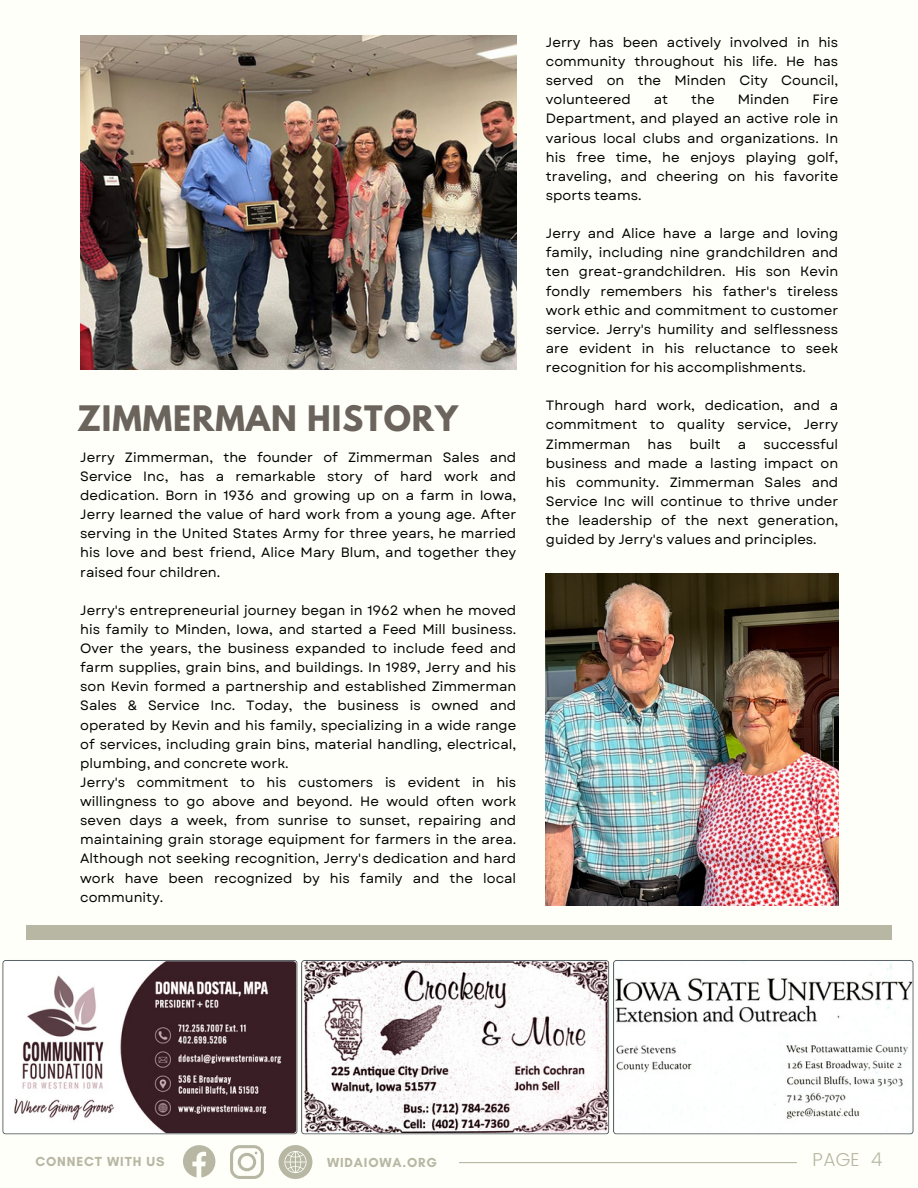
<style>
.page{position:relative;width:918px;height:1188px;background:#fffff9}
.page>*{position:absolute;margin:0;border:0;box-sizing:border-box;transform-origin:0 0}
.t1{font:700 31.2px "League Spartan";letter-spacing:.03em;color:#6a645d}
.t2{font:300 18.75px "Poppins";color:#b7b7a4}
.t3{font:13.5px/19.2px "Garet";color:#000;text-align:justify}
.t4{font:700 13.35px "Glacial Indifference";letter-spacing:.065em;color:#b7b7a4}
</style>
<div class="page">
<img style="left:80px;top:35px;width:437px;height:334px">
<img style="left:546px;top:573px;width:292px;height:332px">
<svg style="left:2px;top:960px;width:296px;height:174px"></svg>
<svg style="left:613px;top:960px;width:300px;height:174px"></svg>
<svg style="left:301px;top:960px;width:308px;height:174px"></svg>
<div style="left:26px;top:926px;width:866px;height:14px;background:#b7b7a4"></div>
<hr style="left:459px;top:1162px;width:338px;height:1px;background:#b7b7a4">
<svg style="left:183px;top:1145px;width:32px;height:32px"></svg>
<svg style="left:230px;top:1145px;width:34px;height:34px"></svg>
<svg style="left:279px;top:1145px;width:33px;height:34px"></svg>
<h4 class="t1" style="left:77px;top:403px;width:382px">ZIMMERMAN HISTORY</h4>
<h4 class="t3" style="left:80px;top:448px;width:438px">Jerry Zimmerman, the founder of Zimmerman Sales and Service Inc, has a remarkable story of hard work and dedication. Born in 1936 and growing up on a farm in Iowa, Jerry learned the value of hard work from a young age. After serving in the United States Army for three years, he married his love and best friend, Alice Mary Blum, and together they raised four children.</h4>
<h4 class="t3" style="left:80px;top:601px;width:438px;text-align:left">Jerry's entrepreneurial journey began in 1962 when he moved his family to Minden, Iowa, and started a Feed Mill business.<br>Over the years, the business expanded to include feed and farm supplies, grain bins, and buildings. In 1989, Jerry and his son Kevin formed a partnership and established Zimmerman Sales &amp; Service Inc. Today, the business is owned and operated by Kevin and his family, specializing in a wide range of services, including grain bins, material handling, electrical, plumbing, and concrete work.<br>Jerry's commitment to his customers is evident in his willingness to go above and beyond. He would often work seven days a week, from sunrise to sunset, repairing and maintaining grain storage equipment for farmers in the area.<br>Although not seeking recognition, Jerry's dedication and hard work have been recognized by his family and the local community.</h4>
<p class="t3" style="left:546px;top:33px;width:294px">Jerry has been actively involved in his community throughout his life. He has served on the Minden City Council, volunteered</p>
<p class="t3" style="left:654px;top:90px;width:16px">at</p>
<p class="t3" style="left:691px;top:90px;width:25px">the</p>
<p class="t3" style="left:738px;top:90px;width:53px">Minden</p>
<p class="t3" style="left:546px;top:90px;width:294px;text-indent:267px">Fire Department, and played an active role in various local clubs and organizations. In his free time, he enjoys playing golf, traveling, and cheering on his favorite sports teams.</p>
<p class="t3" style="left:546px;top:224px;width:294px">Jerry and Alice have a large and loving family, including nine grandchildren and ten great-grandchildren. His son Kevin fondly remembers his father's tireless work ethic and commitment to customer service. Jerry's humility and selflessness are evident in his reluctance to seek recognition for his accomplishments.</p>
<p class="t3" style="left:546px;top:396px;width:294px">Through hard work, dedication, and a commitment to quality service, Jerry Zimmerman</p>
<p class="t3" style="left:546px;top:434px;width:294px;text-indent:218px">successful business and made a lasting impact on his community. Zimmerman Sales and Service Inc will continue to thrive under the leadership of the next generation, guided by Jerry's values and principles.</p>
<p class="t3" style="left:648px;top:434px;width:26px">has</p>
<p class="t3" style="left:689px;top:434px;width:33px">built</p>
<p class="t3" style="left:738px;top:434px;width:10px">a</p>
<h3 class="t4" style="left:35px;top:1154px;width:131px">CONNECT WITH US</h3>
<p class="t4" style="left:327px;top:1154px;width:111px">WIDAIOWA.ORG</p>
<p class="t2" style="left:813px;top:1149px;width:71px">PAGE 4</p>
</div>
